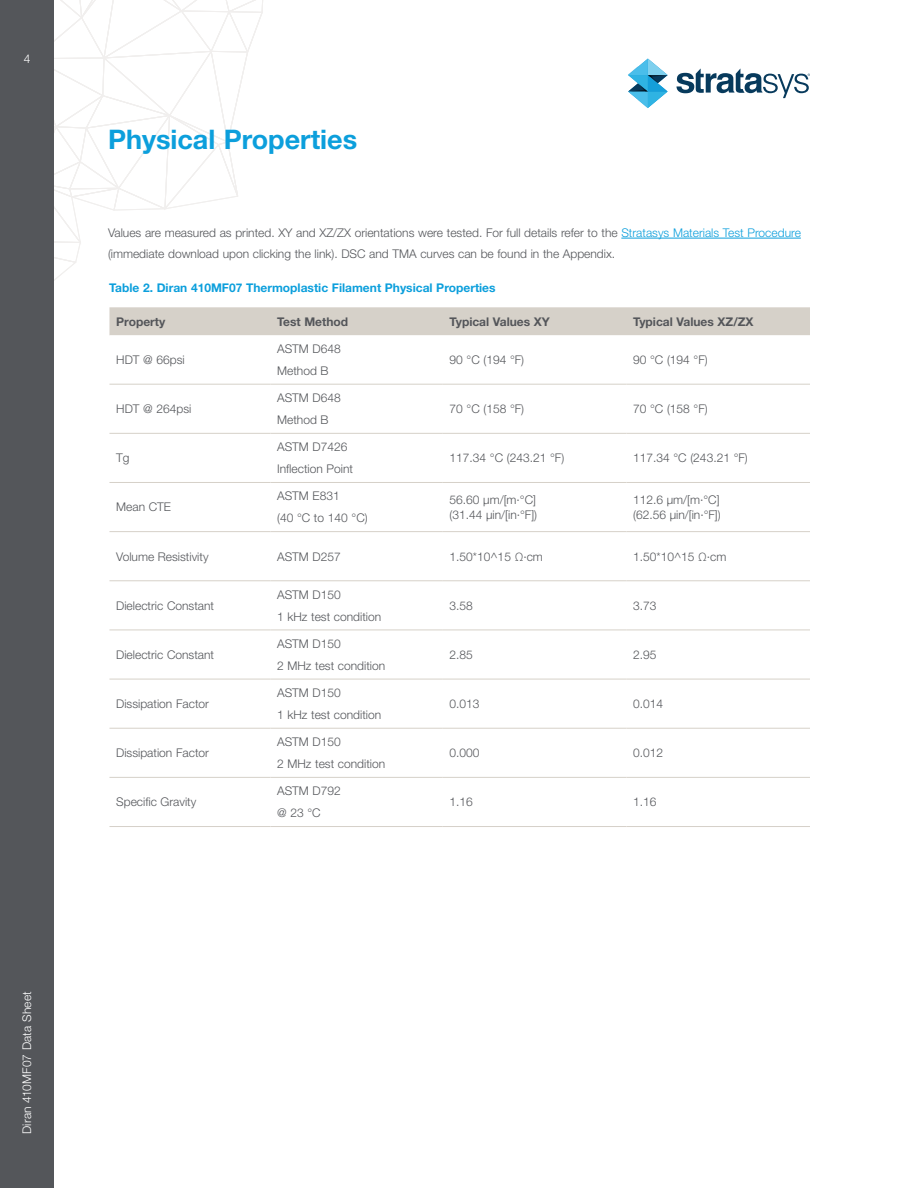
<style>
.page{position:relative;width:918px;height:1188px;background:#fff}
.page>*{position:absolute;margin:0;border:0;box-sizing:border-box;transform-origin:0 0}
.t1{font:700 27px "Helvetica Neue LT Std";color:#0c9fdc}
.t2{font:300 12px/21.8px "Helvetica Neue LT Std";color:#54565a}
.t3{font:700 12px "Helvetica Neue LT Std";color:#0c9fdc}
.t4{font:700 12px "Helvetica Neue LT Std";color:#54565a}
.t5{font:300 12px "Helvetica Neue LT Std";letter-spacing:.01em;color:#fff}
.s1{color:#0c9fdc}
</style>
<div class="page">
<div style="left:0;top:0;width:54px;height:1188px;background:#54565a"></div>
<svg style="left:54px;top:0;width:756px;height:335px"></svg>
<svg style="left:109px;top:383px;width:701px;height:345px"></svg>
<hr style="left:109px;top:384px;width:161px;height:1px;background:#d6d1c9">
<hr style="left:270px;top:384px;width:173px;height:1px;background:#d6d1c9">
<hr style="left:443px;top:384px;width:183px;height:1px;background:#d6d1c9">
<hr style="left:626px;top:384px;width:184px;height:1px;background:#d6d1c9">
<hr style="left:109px;top:433px;width:161px;height:1px;background:#d6d1c9">
<hr style="left:270px;top:433px;width:173px;height:1px;background:#d6d1c9">
<hr style="left:443px;top:433px;width:183px;height:1px;background:#d6d1c9">
<hr style="left:626px;top:433px;width:184px;height:1px;background:#d6d1c9">
<hr style="left:109px;top:482px;width:161px;height:1px;background:#d6d1c9">
<hr style="left:270px;top:482px;width:173px;height:1px;background:#d6d1c9">
<hr style="left:443px;top:482px;width:183px;height:1px;background:#d6d1c9">
<hr style="left:626px;top:482px;width:184px;height:1px;background:#d6d1c9">
<hr style="left:109px;top:531px;width:161px;height:1px;background:#d6d1c9">
<hr style="left:270px;top:531px;width:173px;height:1px;background:#d6d1c9">
<hr style="left:443px;top:531px;width:183px;height:1px;background:#d6d1c9">
<hr style="left:626px;top:531px;width:184px;height:1px;background:#d6d1c9">
<hr style="left:109px;top:580px;width:161px;height:1px;background:#d6d1c9">
<hr style="left:270px;top:580px;width:173px;height:1px;background:#d6d1c9">
<hr style="left:443px;top:580px;width:183px;height:1px;background:#d6d1c9">
<hr style="left:626px;top:580px;width:184px;height:1px;background:#d6d1c9">
<hr style="left:109px;top:630px;width:161px;height:1px;background:#d6d1c9">
<hr style="left:270px;top:630px;width:173px;height:1px;background:#d6d1c9">
<hr style="left:443px;top:630px;width:183px;height:1px;background:#d6d1c9">
<hr style="left:626px;top:630px;width:184px;height:1px;background:#d6d1c9">
<hr style="left:109px;top:679px;width:161px;height:1px;background:#d6d1c9">
<hr style="left:270px;top:679px;width:173px;height:1px;background:#d6d1c9">
<hr style="left:443px;top:679px;width:183px;height:1px;background:#d6d1c9">
<hr style="left:626px;top:679px;width:184px;height:1px;background:#d6d1c9">
<hr style="left:109px;top:728px;width:161px;height:1px;background:#d6d1c9">
<hr style="left:270px;top:728px;width:173px;height:1px;background:#d6d1c9">
<hr style="left:443px;top:728px;width:183px;height:1px;background:#d6d1c9">
<hr style="left:626px;top:728px;width:184px;height:1px;background:#d6d1c9">
<hr style="left:109px;top:777px;width:161px;height:1px;background:#d6d1c9">
<hr style="left:270px;top:777px;width:173px;height:1px;background:#d6d1c9">
<hr style="left:443px;top:777px;width:183px;height:1px;background:#d6d1c9">
<hr style="left:626px;top:777px;width:184px;height:1px;background:#d6d1c9">
<hr style="left:109px;top:826px;width:161px;height:1px;background:#d6d1c9">
<hr style="left:270px;top:826px;width:173px;height:1px;background:#d6d1c9">
<hr style="left:443px;top:826px;width:183px;height:1px;background:#d6d1c9">
<hr style="left:626px;top:826px;width:184px;height:1px;background:#d6d1c9">
<p class="t5" style="left:24px;top:51px;width:8px">4</p>
<p class="t5" style="left:20px;top:1134px;width:144px;rotate:-90deg">Diran 410MF07 Data Sheet</p>
<h1 class="t1" style="left:108px;top:123px;width:251px">Physical Properties</h1>
<p class="t2" style="left:108px;top:222px;width:694px;line-height:21px">Values are measured as printed. XY and XZ/ZX orientations were tested. For full details refer to the <span class="s1">Stratasys Materials Test Procedure </span>(immediate download upon clicking the link). DSC and TMA curves can be found in the Appendix.</p>
<p class="t3" style="left:109px;top:281px;width:388px">Table 2. Diran 410MF07 Thermoplastic Filament Physical Properties</p>
<p class="t4" style="left:116px;top:314px;width:51px">Property</p>
<p class="t4" style="left:277px;top:314px;width:73px">Test Method</p>
<p class="t4" style="left:450px;top:314px;width:102px">Typical Values XY</p>
<p class="t4" style="left:633px;top:314px;width:122px">Typical Values XZ/ZX</p>
<p class="t2" style="left:116px;top:349px;width:70px">HDT @ 66psi</p>
<p class="t2" style="left:277px;top:338px;width:65px">ASTM D648<br>Method B</p>
<p class="t2" style="left:450px;top:349px;width:76px">90 °C (194 °F)</p>
<p class="t2" style="left:633px;top:349px;width:76px">90 °C (194 °F)</p>
<p class="t2" style="left:116px;top:398px;width:77px">HDT @ 264psi</p>
<p class="t2" style="left:277px;top:387px;width:65px">ASTM D648<br>Method B</p>
<p class="t2" style="left:450px;top:398px;width:76px">70 °C (158 °F)</p>
<p class="t2" style="left:633px;top:398px;width:76px">70 °C (158 °F)</p>
<p class="t2" style="left:116px;top:447px;width:15px">Tg</p>
<p class="t2" style="left:277px;top:436px;width:77px">ASTM D7426<br>Inflection Point</p>
<p class="t2" style="left:450px;top:447px;width:116px">117.34 °C (243.21 °F)</p>
<p class="t2" style="left:633px;top:447px;width:116px">117.34 °C (243.21 °F)</p>
<p class="t2" style="left:116px;top:496px;width:56px">Mean CTE</p>
<p class="t2" style="left:277px;top:485px;width:92px">ASTM E831<br>(40 °C to 140 °C)</p>
<p class="t2" style="left:450px;top:492px;width:89px;line-height:15px">56.60 µm/[m·°C] (31.44 µin/[in·°F])</p>
<p class="t2" style="left:633px;top:492px;width:89px;line-height:15px">112.6 µm/[m·°C] (62.56 µin/[in·°F])</p>
<p class="t2" style="left:116px;top:545px;width:94px">Volume Resistivity</p>
<p class="t2" style="left:277px;top:545px;width:65px">ASTM D257</p>
<p class="t2" style="left:450px;top:545px;width:95px">1.50*10^15 Ω·cm</p>
<p class="t2" style="left:633px;top:545px;width:95px">1.50*10^15 Ω·cm</p>
<p class="t2" style="left:116px;top:594px;width:99px">Dielectric Constant</p>
<p class="t2" style="left:277px;top:583px;width:106px">ASTM D150<br>1 kHz test condition</p>
<p class="t2" style="left:450px;top:594px;width:25px">3.58</p>
<p class="t2" style="left:633px;top:594px;width:25px">3.73</p>
<p class="t2" style="left:116px;top:643px;width:99px">Dielectric Constant</p>
<p class="t2" style="left:277px;top:633px;width:110px">ASTM D150<br>2 MHz test condition</p>
<p class="t2" style="left:450px;top:643px;width:25px">2.85</p>
<p class="t2" style="left:633px;top:643px;width:25px">2.95</p>
<p class="t2" style="left:116px;top:693px;width:94px">Dissipation Factor</p>
<p class="t2" style="left:277px;top:682px;width:106px">ASTM D150<br>1 kHz test condition</p>
<p class="t2" style="left:450px;top:693px;width:32px">0.013</p>
<p class="t2" style="left:633px;top:693px;width:32px">0.014</p>
<p class="t2" style="left:116px;top:742px;width:94px">Dissipation Factor</p>
<p class="t2" style="left:277px;top:731px;width:110px">ASTM D150<br>2 MHz test condition</p>
<p class="t2" style="left:450px;top:742px;width:32px">0.000</p>
<p class="t2" style="left:633px;top:742px;width:32px">0.012</p>
<p class="t2" style="left:116px;top:791px;width:82px">Specific Gravity</p>
<p class="t2" style="left:277px;top:780px;width:65px">ASTM D792 @ 23 °C</p>
<p class="t2" style="left:450px;top:791px;width:25px">1.16</p>
<p class="t2" style="left:633px;top:791px;width:25px">1.16</p>
</div>
